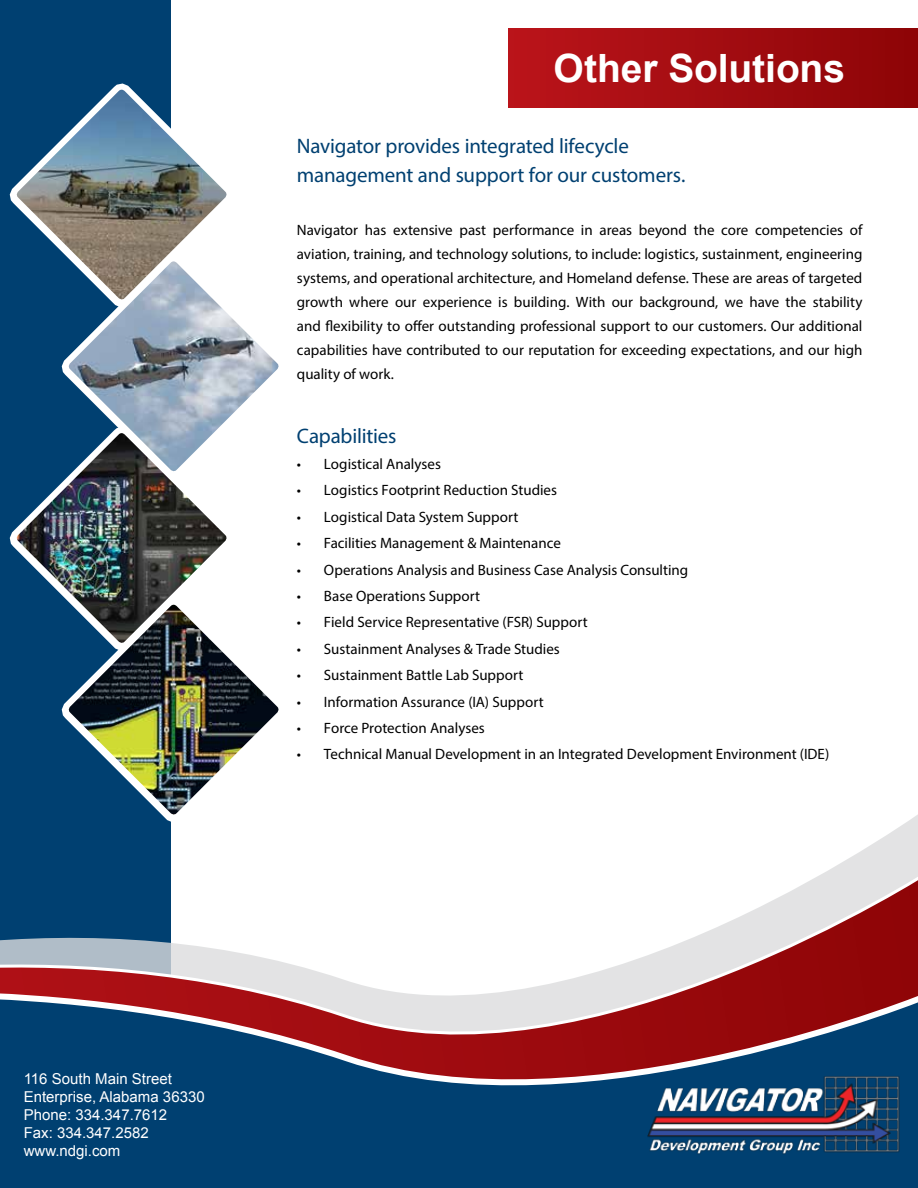
<style>
.page{position:relative;width:918px;height:1188px;background:#fff}
.page>*{position:absolute;margin:0;border:0;box-sizing:border-box;transform-origin:0 0}
.t1{font:700 39px "Arial";letter-spacing:-.005em;color:#fff}
.t2{font:21px/28.5px "Myriad Pro";letter-spacing:-.01em;color:#004071}
.t3{font:15px/24px "Myriad Pro";color:#000;text-align:justify}
.t4{font:15px/18px "Arial";color:#fff}
</style>
<div class="page">
<div style="left:0;top:0;width:170px;height:1188px;background:#004071"></div>
<svg style="left:170px;top:815px;width:748px;height:52px"></svg>
<div style="left:170px;top:1138px;width:748px;height:50px;background:#004071"></div>
<svg style="left:61px;top:701px;width:235px;height:146px"></svg>
<img style="left:646px;top:1138px;width:261px;height:31px">
<div style="left:509px;top:28px;width:409px;height:80px;background:linear-gradient(to right,#ba141b,#8d0507)"></div>
<svg style="left:170px;top:1096px;width:748px;height:42px;background:#204c76"></svg>
<svg style="left:0;top:867px;width:918px;height:229px"></svg>
<img style="left:67px;top:645px;width:213px;height:171px">
<img style="left:15px;top:473px;width:212px;height:172px">
<img style="left:67px;top:301px;width:212px;height:172px">
<img style="left:15px;top:90px;width:212px;height:211px">
<h1 class="t1" style="left:554px;top:43px;width:293px">Other Solutions</h1>
<h2 class="t2" style="left:297px;top:132px;width:390px">Navigator provides integrated lifecycle management and support for our customers.</h2>
<p class="t3" style="left:297px;top:218px;width:567px">Navigator has extensive past performance in areas beyond the core competencies of aviation, training, and technology solutions, to include: logistics, sustainment, engineering systems, and operational architecture, and Homeland defense. These are areas of targeted growth where our experience is building. With our background, we have the stability and flexibility to offer outstanding professional support to our customers. Our additional capabilities have contributed to our reputation for exceeding expectations, and our high quality of work.</p>
<h2 class="t2" style="left:297px;top:421px;width:101px">Capabilities</h2>
<p class="t3" style="left:297px;top:452px;width:146px">• Logistical Analyses</p>
<p class="t3" style="left:297px;top:478px;width:262px">• Logistics Footprint Reduction Studies</p>
<p class="t3" style="left:297px;top:504px;width:223px">• Logistical Data System Support</p>
<p class="t3" style="left:297px;top:531px;width:265px">• Facilities Management &amp; Maintenance</p>
<p class="t3" style="left:297px;top:557px;width:393px">• Operations Analysis and Business Case Analysis Consulting</p>
<p class="t3" style="left:297px;top:584px;width:185px">• Base Operations Support</p>
<p class="t3" style="left:297px;top:610px;width:292px">• Field Service Representative (FSR) Support</p>
<p class="t3" style="left:297px;top:636px;width:264px">• Sustainment Analyses &amp; Trade Studies</p>
<p class="t3" style="left:297px;top:663px;width:228px">• Sustainment Battle Lab Support</p>
<p class="t3" style="left:297px;top:689px;width:248px">• Information Assurance (IA) Support</p>
<p class="t3" style="left:297px;top:716px;width:189px">• Force Protection Analyses</p>
<p class="t3" style="left:297px;top:742px;width:534px">• Technical Manual Development in an Integrated Development Environment (IDE)</p>
<p class="t4" style="left:24px;top:1070px;width:182px">116 South Main Street<br>Enterprise, Alabama 36330<br>Phone: 334.347.7612<br>Fax: 334.347.2582 www.ndgi.com</p>
</div>
